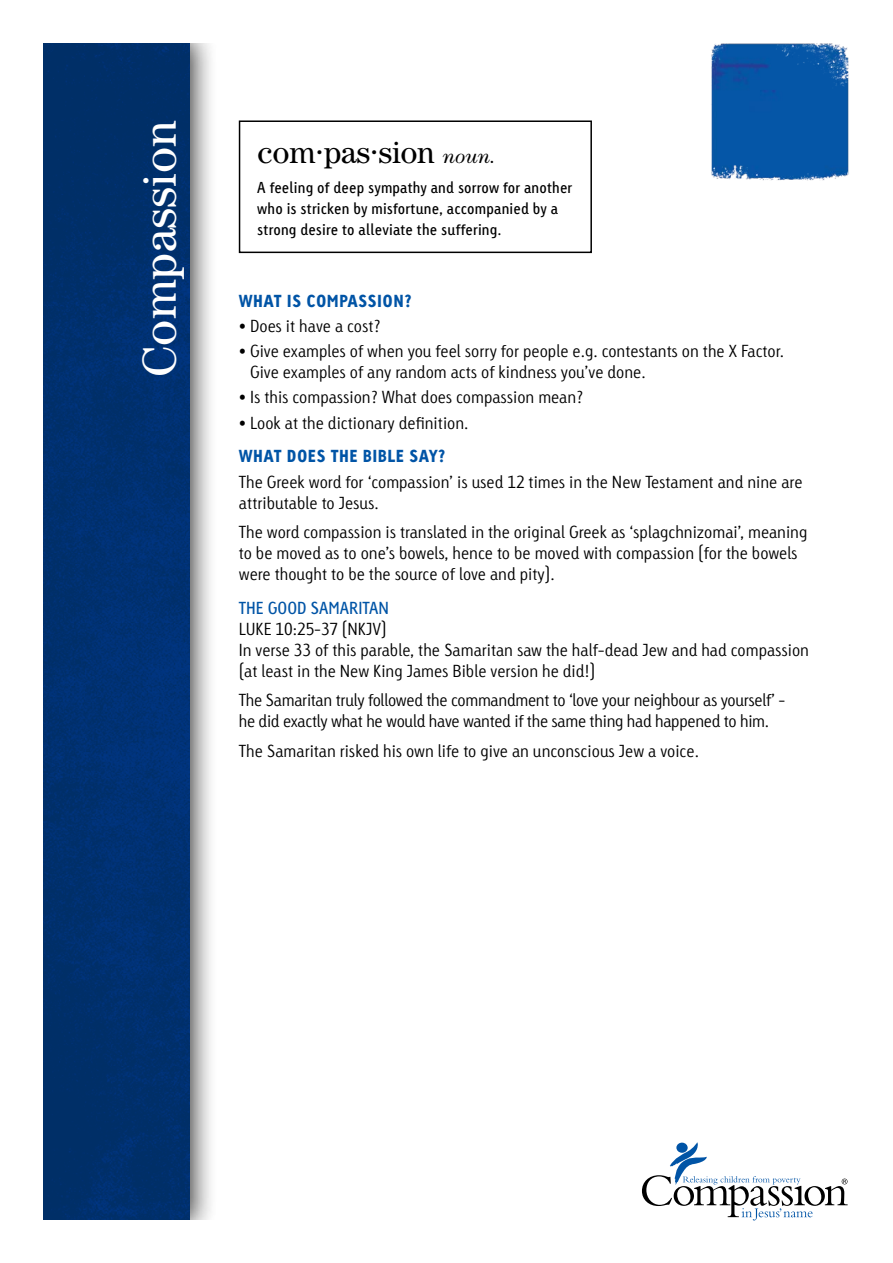
<style>
.page{position:relative;width:893px;height:1263px;background:#fff}
.page>*{position:absolute;margin:0;border:0;box-sizing:border-box;transform-origin:0 0}
.t1{font:48px "Century IT Cby BT";color:#fff}
.t2{font:31.5px "Century IT Cby BT";letter-spacing:-.01em;color:#000}
.t3{font:16.5px/21px "Linotype Tetria Light Tab";color:#000}
.t4{font:16.5px/21px "Linotype Tetria Light Tab";letter-spacing:-.02em;color:#000}
.t5{font:16.5px "Linotype Tetria Black Tab";letter-spacing:.025em;color:#0054a6}
.t6{font:16.5px "Linotype Tetria Regular Tab";color:#0054a6}
.t7{font:15px/21px "Linotype Tetria Regular Tab";letter-spacing:.01em;color:#000}
.s1{font-style:italic;font-size:19.5px}
</style>
<div class="page">
<div style="left:239px;top:120px;width:353px;height:133px;border:2px solid #000"></div>
<div style="left:23px;top:19px;width:195px;height:1225px;background:#000;opacity:.75"></div>
<img style="left:43px;top:43px;width:147px;height:1177px">
<img style="left:711px;top:43px;width:138px;height:138px">
<svg style="left:642px;top:1142px;width:206px;height:78px"></svg>
<div style="left:0;top:1220px;width:228px;height:43px;background:#fff"></div>
<div style="left:0;top:0;width:234px;height:43px;background:#fff"></div>
<div style="left:0;top:0;width:43px;height:1263px;background:#fff"></div>
<h1 class="t1" style="left:130px;top:377px;width:258px;rotate:-90deg">Compassion</h1>
<h2 class="t2" style="left:257px;top:133px;width:240px">com·pas·sion <span class="s1">noun.</span></h2>
<p class="t7" style="left:257px;top:177px;width:317px">A feeling of deep sympathy and sorrow for another who is stricken by misfortune, accompanied by a strong desire to alleviate the suffering.</p>
<p class="t5" style="left:239px;top:289px;width:175px">WHAT IS COMPASSION?</p>
<p class="t3" style="left:239px;top:315px;width:144px">• Does it have a cost?</p>
<p class="t3" style="left:250px;top:341px;width:535px;text-indent:-11px">• Give examples of when you feel sorry for people e.g. contestants on the X Factor.<br>Give examples of any random acts of kindness you’ve done.</p>
<p class="t3" style="left:239px;top:387px;width:346px">• Is this compassion? What does compassion mean?</p>
<p class="t3" style="left:239px;top:412px;width:231px">• Look at the dictionary definition.</p>
<p class="t5" style="left:239px;top:445px;width:208px">WHAT DOES THE BIBLE SAY?</p>
<p class="t3" style="left:239px;top:471px;width:565px">The Greek word for ‘compassion’ is used 12 times in the New Testament and nine are attributable to Jesus.</p>
<p class="t3" style="left:239px;top:522px;width:570px">The word compassion is translated in the original Greek as ‘splagchnizomai’, meaning to be moved as to one’s bowels, hence to be moved with compassion (for the bowels were thought to be the source of love and pity).</p>
<p class="t6" style="left:239px;top:598px;width:152px">The Good Samaritan</p>
<p class="t3" style="left:239px;top:618px;width:572px">Luke 10:25-37 (NKJV)<br>In verse 33 of this parable, the Samaritan saw the half-dead Jew and had compassion (at least in the New King James Bible version he did!)</p>
<p class="t4" style="left:239px;top:690px;width:548px">The Samaritan truly followed the commandment to ‘love your neighbour as yourself’ - he did exactly what he would have wanted if the same thing had happened to him.</p>
<p class="t3" style="left:239px;top:740px;width:462px">The Samaritan risked his own life to give an unconscious Jew a voice.</p>
</div>
